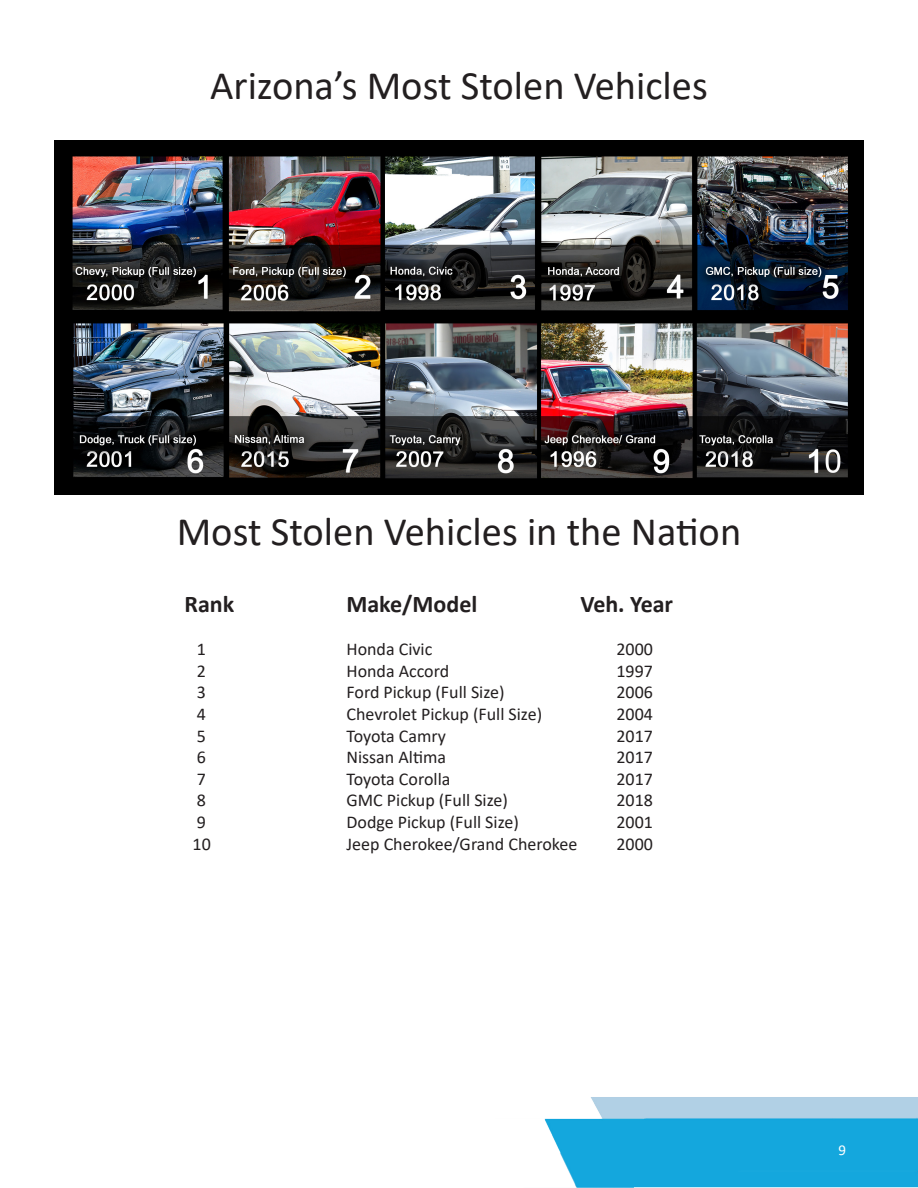
<style>
.page{position:relative;width:918px;height:1188px;background:#fff}
.page>*{position:absolute;margin:0;border:0;box-sizing:border-box;transform-origin:0 0}
.t1{font:40.5px "Calibri";color:#231f20}
.t2{font:700 24px "Calibri";color:#231f20}
.t3{font:18px "Calibri";color:#231f20}
.t4{font:15px "Calibri";color:#fff}
</style>
<div class="page">
<img style="left:54px;top:494px;width:864px;height:694px">
<img style="left:54px;top:140px;width:810px;height:354px">
<p class="t1" style="left:210px;top:57px;width:499px">Arizona’s Most Stolen Vehicles</p>
<p class="t1" style="left:177px;top:504px;width:566px">Most Stolen Vehicles in the Nation</p>
<p class="t2" style="left:184px;top:587px;width:51px">Rank</p>
<p class="t2" style="left:346px;top:587px;width:132px">Make/Model</p>
<p class="t2" style="left:580px;top:587px;width:94px">Veh. Year</p>
<p class="t3" style="left:197px;top:637px;width:11px">1</p>
<p class="t3" style="left:346px;top:637px;width:87px">Honda Civic</p>
<p class="t3" style="left:616px;top:637px;width:38px">2000</p>
<p class="t3" style="left:197px;top:658px;width:11px">2</p>
<p class="t3" style="left:346px;top:658px;width:104px">Honda Accord</p>
<p class="t3" style="left:616px;top:658px;width:38px">1997</p>
<p class="t3" style="left:197px;top:680px;width:11px">3</p>
<p class="t3" style="left:346px;top:680px;width:160px">Ford Pickup (Full Size)</p>
<p class="t3" style="left:616px;top:680px;width:38px">2006</p>
<p class="t3" style="left:197px;top:702px;width:11px">4</p>
<p class="t3" style="left:346px;top:702px;width:197px">Chevrolet Pickup (Full Size)</p>
<p class="t3" style="left:616px;top:702px;width:38px">2004</p>
<p class="t3" style="left:197px;top:723px;width:11px">5</p>
<p class="t3" style="left:346px;top:723px;width:101px">Toyota Camry</p>
<p class="t3" style="left:616px;top:723px;width:38px">2017</p>
<p class="t3" style="left:197px;top:745px;width:11px">6</p>
<p class="t3" style="left:346px;top:745px;width:101px">Nissan Altima</p>
<p class="t3" style="left:616px;top:745px;width:38px">2017</p>
<p class="t3" style="left:197px;top:766px;width:11px">7</p>
<p class="t3" style="left:347px;top:766px;width:105px">Toyota Corolla</p>
<p class="t3" style="left:616px;top:766px;width:38px">2017</p>
<p class="t3" style="left:197px;top:788px;width:11px">8</p>
<p class="t3" style="left:346px;top:788px;width:163px">GMC Pickup (Full Size)</p>
<p class="t3" style="left:616px;top:788px;width:38px">2018</p>
<p class="t3" style="left:197px;top:810px;width:11px">9</p>
<p class="t3" style="left:346px;top:810px;width:174px">Dodge Pickup (Full Size)</p>
<p class="t3" style="left:616px;top:810px;width:38px">2001</p>
<p class="t3" style="left:193px;top:831px;width:20px">10</p>
<p class="t3" style="left:346px;top:831px;width:233px">Jeep Cherokee/Grand Cherokee</p>
<p class="t3" style="left:616px;top:831px;width:38px">2000</p>
<p class="t4" style="left:838px;top:1140px;width:9px">9</p>
</div>
